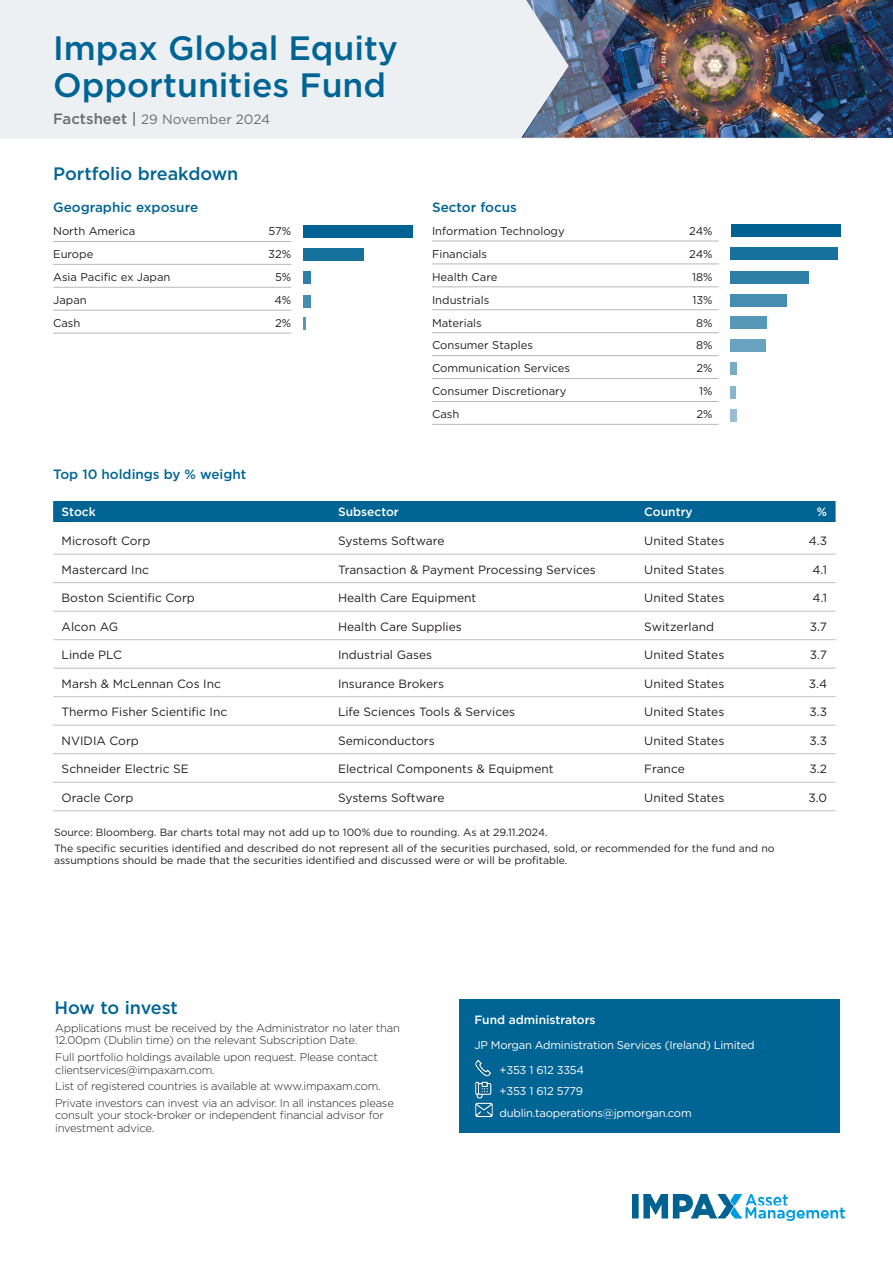
<style>
.page{position:relative;width:893px;height:1263px;background:#fff}
.page>*{position:absolute;margin:0;border:0;box-sizing:border-box;transform-origin:0 0}
.t1{font:500 33.75px/36.9px "Gotham";color:#006494}
.t2{font:500 18px "Gotham";color:#006494}
.t3{font:500 13.5px "Gotham";color:#006494}
.t4{font:13.5px "Gotham";color:#6c6d70}
.t5{font:12px "Gotham";color:#231f20}
.t6{font:500 12px "Gotham";color:#fff}
.t7{font:300 11.25px/12.8px "Gotham";letter-spacing:-.02em;color:#231f20}
.t8{font:11.25px "Gotham";color:#231f20}
.t9{font:11.25px/21px "Gotham";letter-spacing:-.02em;color:#fff}
.t10{font:10.5px/16.2px "Gotham";color:#231f20}
.s1{font-weight:500;font-size:15px}
</style>
<div class="page">
<img style="left:632px;top:1195px;width:212px;height:26px">
<div style="left:53px;top:501px;width:783px;height:21px;background:#006494"></div>
<hr style="left:53px;top:554px;width:783px;height:1px;background:#c1c0c0">
<hr style="left:53px;top:582px;width:783px;height:1px;background:#c1c0c0">
<hr style="left:53px;top:611px;width:783px;height:1px;background:#c1c0c0">
<hr style="left:53px;top:639px;width:783px;height:1px;background:#c1c0c0">
<hr style="left:53px;top:668px;width:783px;height:1px;background:#c1c0c0">
<hr style="left:53px;top:696px;width:783px;height:1px;background:#c1c0c0">
<hr style="left:53px;top:725px;width:783px;height:1px;background:#c1c0c0">
<hr style="left:53px;top:753px;width:783px;height:1px;background:#c1c0c0">
<hr style="left:53px;top:782px;width:783px;height:1px;background:#c1c0c0">
<hr style="left:53px;top:810px;width:783px;height:1px;background:#c1c0c0">
<hr style="left:53px;top:241px;width:238px;height:1px;background:#b7b8bb">
<hr style="left:53px;top:264px;width:238px;height:1px;background:#b7b8bb">
<hr style="left:53px;top:287px;width:238px;height:1px;background:#b7b8bb">
<hr style="left:53px;top:310px;width:238px;height:1px;background:#b7b8bb">
<hr style="left:53px;top:333px;width:238px;height:1px;background:#b7b8bb">
<div style="left:303px;top:225px;width:110px;height:13px;background:#006293"></div>
<div style="left:303px;top:248px;width:61px;height:13px;background:#17719d"></div>
<div style="left:303px;top:271px;width:8px;height:12px;background:#2e7fa7"></div>
<div style="left:303px;top:295px;width:8px;height:12px;background:#458db1"></div>
<svg style="left:303px;top:317px;width:3px;height:13px"></svg>
<div style="left:0;top:0;width:893px;height:139px;background:#edf0f2"></div>
<img style="left:521px;top:0;width:372px;height:138px">
<img style="left:522px;top:0;width:118px;height:138px">
<hr style="left:432px;top:241px;width:287px;height:1px;background:#b7b8bb">
<hr style="left:432px;top:264px;width:287px;height:1px;background:#b7b8bb">
<hr style="left:432px;top:287px;width:287px;height:1px;background:#b7b8bb">
<hr style="left:432px;top:309px;width:287px;height:1px;background:#b7b8bb">
<hr style="left:432px;top:332px;width:287px;height:1px;background:#b7b8bb">
<hr style="left:432px;top:355px;width:287px;height:1px;background:#b7b8bb">
<hr style="left:432px;top:378px;width:287px;height:1px;background:#b7b8bb">
<hr style="left:432px;top:401px;width:287px;height:1px;background:#b7b8bb">
<hr style="left:432px;top:424px;width:287px;height:1px;background:#b7b8bb">
<div style="left:730px;top:224px;width:110px;height:13px;background:#006293"></div>
<div style="left:730px;top:247px;width:108px;height:13px;background:#17719d"></div>
<div style="left:730px;top:271px;width:79px;height:13px;background:#2e7fa7"></div>
<div style="left:730px;top:294px;width:57px;height:12px;background:#458db1"></div>
<div style="left:730px;top:316px;width:37px;height:13px;background:#5798b8"></div>
<div style="left:730px;top:339px;width:36px;height:13px;background:#69a3c0"></div>
<div style="left:730px;top:362px;width:7px;height:13px;background:#78acc6"></div>
<div style="left:730px;top:386px;width:6px;height:13px;background:#88b6cd"></div>
<div style="left:730px;top:409px;width:7px;height:12px;background:#97bfd3"></div>
<div style="left:459px;top:999px;width:381px;height:134px;background:#006494"></div>
<img style="left:475px;top:1059px;width:17px;height:18px">
<img style="left:475px;top:1081px;width:17px;height:18px">
<img style="left:475px;top:1102px;width:18px;height:16px">
<h1 class="t1" style="left:53px;top:29px;width:346px">Impax Global Equity<br>Opportunities Fund</h1>
<p class="t4" style="left:53px;top:110px;width:219px"><span class="s1">Factsheet |</span> 29 November 2024</p>
<h2 class="t2" style="left:53px;top:162px;width:187px">Portfolio breakdown</h2>
<p class="t3" style="left:53px;top:199px;width:147px">Geographic exposure</p>
<p class="t8" style="left:53px;top:224px;width:84px">North America</p>
<p class="t8" style="left:269px;top:224px;width:24px">57%</p>
<p class="t8" style="left:53px;top:247px;width:42px">Europe</p>
<p class="t8" style="left:268px;top:247px;width:25px">32%</p>
<p class="t8" style="left:53px;top:270px;width:119px">Asia Pacific ex Japan</p>
<p class="t8" style="left:275px;top:270px;width:18px">5%</p>
<p class="t8" style="left:53px;top:293px;width:35px">Japan</p>
<p class="t8" style="left:274px;top:293px;width:18px">4%</p>
<p class="t8" style="left:53px;top:316px;width:29px">Cash</p>
<p class="t8" style="left:275px;top:316px;width:18px">2%</p>
<p class="t3" style="left:53px;top:465px;width:195px">Top 10 holdings by % weight</p>
<p class="t3" style="left:432px;top:198px;width:86px">Sector focus</p>
<p class="t8" style="left:432px;top:224px;width:134px">Information Technology</p>
<p class="t8" style="left:689px;top:224px;width:25px">24%</p>
<p class="t8" style="left:432px;top:247px;width:57px">Financials</p>
<p class="t8" style="left:689px;top:247px;width:25px">24%</p>
<p class="t8" style="left:432px;top:269px;width:67px">Health Care</p>
<p class="t8" style="left:692px;top:269px;width:22px">18%</p>
<p class="t8" style="left:432px;top:292px;width:59px">Industrials</p>
<p class="t8" style="left:692px;top:292px;width:22px">13%</p>
<p class="t8" style="left:432px;top:315px;width:51px">Materials</p>
<p class="t8" style="left:696px;top:315px;width:18px">8%</p>
<p class="t8" style="left:432px;top:338px;width:103px">Consumer Staples</p>
<p class="t8" style="left:696px;top:338px;width:18px">8%</p>
<p class="t8" style="left:432px;top:361px;width:140px">Communication Services</p>
<p class="t8" style="left:697px;top:361px;width:18px">2%</p>
<p class="t8" style="left:432px;top:384px;width:136px">Consumer Discretionary</p>
<p class="t8" style="left:699px;top:384px;width:15px">1%</p>
<p class="t8" style="left:432px;top:407px;width:29px">Cash</p>
<p class="t8" style="left:697px;top:407px;width:18px">2%</p>
<p class="t6" style="left:62px;top:503px;width:36px">Stock</p>
<p class="t6" style="left:338px;top:503px;width:62px">Subsector</p>
<p class="t6" style="left:644px;top:503px;width:50px">Country</p>
<p class="t6" style="left:817px;top:503px;width:12px">%</p>
<p class="t5" style="left:62px;top:533px;width:90px">Microsoft Corp</p>
<p class="t5" style="left:338px;top:533px;width:108px">Systems Software</p>
<p class="t5" style="left:644px;top:533px;width:82px">United States</p>
<p class="t5" style="left:809px;top:533px;width:20px">4.3</p>
<p class="t5" style="left:62px;top:562px;width:89px">Mastercard Inc</p>
<p class="t5" style="left:338px;top:562px;width:259px">Transaction &amp; Payment Processing Services</p>
<p class="t5" style="left:644px;top:562px;width:82px">United States</p>
<p class="t5" style="left:812px;top:562px;width:16px">4.1</p>
<p class="t5" style="left:62px;top:590px;width:135px">Boston Scientific Corp</p>
<p class="t5" style="left:338px;top:590px;width:140px">Health Care Equipment</p>
<p class="t5" style="left:644px;top:590px;width:82px">United States</p>
<p class="t5" style="left:812px;top:590px;width:16px">4.1</p>
<p class="t5" style="left:62px;top:619px;width:58px">Alcon AG</p>
<p class="t5" style="left:338px;top:619px;width:125px">Health Care Supplies</p>
<p class="t5" style="left:644px;top:619px;width:71px">Switzerland</p>
<p class="t5" style="left:810px;top:619px;width:19px">3.7</p>
<p class="t5" style="left:62px;top:647px;width:62px">Linde PLC</p>
<p class="t5" style="left:338px;top:647px;width:96px">Industrial Gases</p>
<p class="t5" style="left:644px;top:647px;width:82px">United States</p>
<p class="t5" style="left:810px;top:647px;width:19px">3.7</p>
<p class="t5" style="left:62px;top:676px;width:161px">Marsh &amp; McLennan Cos Inc</p>
<p class="t5" style="left:338px;top:676px;width:108px">Insurance Brokers</p>
<p class="t5" style="left:644px;top:676px;width:82px">United States</p>
<p class="t5" style="left:809px;top:676px;width:20px">3.4</p>
<p class="t5" style="left:62px;top:704px;width:167px">Thermo Fisher Scientific Inc</p>
<p class="t5" style="left:338px;top:704px;width:179px">Life Sciences Tools &amp; Services</p>
<p class="t5" style="left:644px;top:704px;width:82px">United States</p>
<p class="t5" style="left:809px;top:704px;width:19px">3.3</p>
<p class="t5" style="left:62px;top:733px;width:79px">NVIDIA Corp</p>
<p class="t5" style="left:338px;top:733px;width:98px">Semiconductors</p>
<p class="t5" style="left:644px;top:733px;width:82px">United States</p>
<p class="t5" style="left:809px;top:733px;width:19px">3.3</p>
<p class="t5" style="left:62px;top:761px;width:129px">Schneider Electric SE</p>
<p class="t5" style="left:338px;top:761px;width:217px">Electrical Components &amp; Equipment</p>
<p class="t5" style="left:644px;top:761px;width:42px">France</p>
<p class="t5" style="left:810px;top:761px;width:19px">3.2</p>
<p class="t5" style="left:62px;top:790px;width:73px">Oracle Corp</p>
<p class="t5" style="left:338px;top:790px;width:108px">Systems Software</p>
<p class="t5" style="left:644px;top:790px;width:82px">United States</p>
<p class="t5" style="left:808px;top:790px;width:20px">3.0</p>
<p class="t10" style="left:54px;top:823px;width:722px">Source: Bloomberg. Bar charts total may not add up to 100% due to rounding. As at 29.11.2024.<br>The specific securities identified and described do not represent all of the securities purchased, sold, or recommended for the fund and no</p>
<p class="t10" style="left:54px;top:852px;width:515px">assumptions should be made that the securities identified and discussed were or will be profitable.</p>
<h2 class="t2" style="left:54px;top:995px;width:125px">How to invest</h2>
<p class="t7" style="left:55px;top:1021px;width:346px">Applications must be received by the Administrator no later than<br>12.00pm (Dublin time) on the relevant Subscription Date.</p>
<p class="t7" style="left:55px;top:1050px;width:324px">Full portfolio holdings available upon request. Please contact clientservices@impaxam.com.</p>
<p class="t7" style="left:55px;top:1077px;width:340px;line-height:16.5px">List of registered countries is available at www.impaxam.com.<br>Private investors can invest via an advisor. In all instances please</p>
<p class="t7" style="left:55px;top:1109px;width:330px">consult your stock-broker or independent financial advisor for investment advice.</p>
<p class="t6" style="left:474px;top:1012px;width:123px">Fund administrators</p>
<p class="t9" style="left:474px;top:1034px;width:282px">JP Morgan Administration Services (Ireland) Limited</p>
<p class="t9" style="left:500px;top:1060px;width:194px">+353 1 612 3354<br>+353 1 612 5779 dublin.taoperations@jpmorgan.com</p>
</div>
